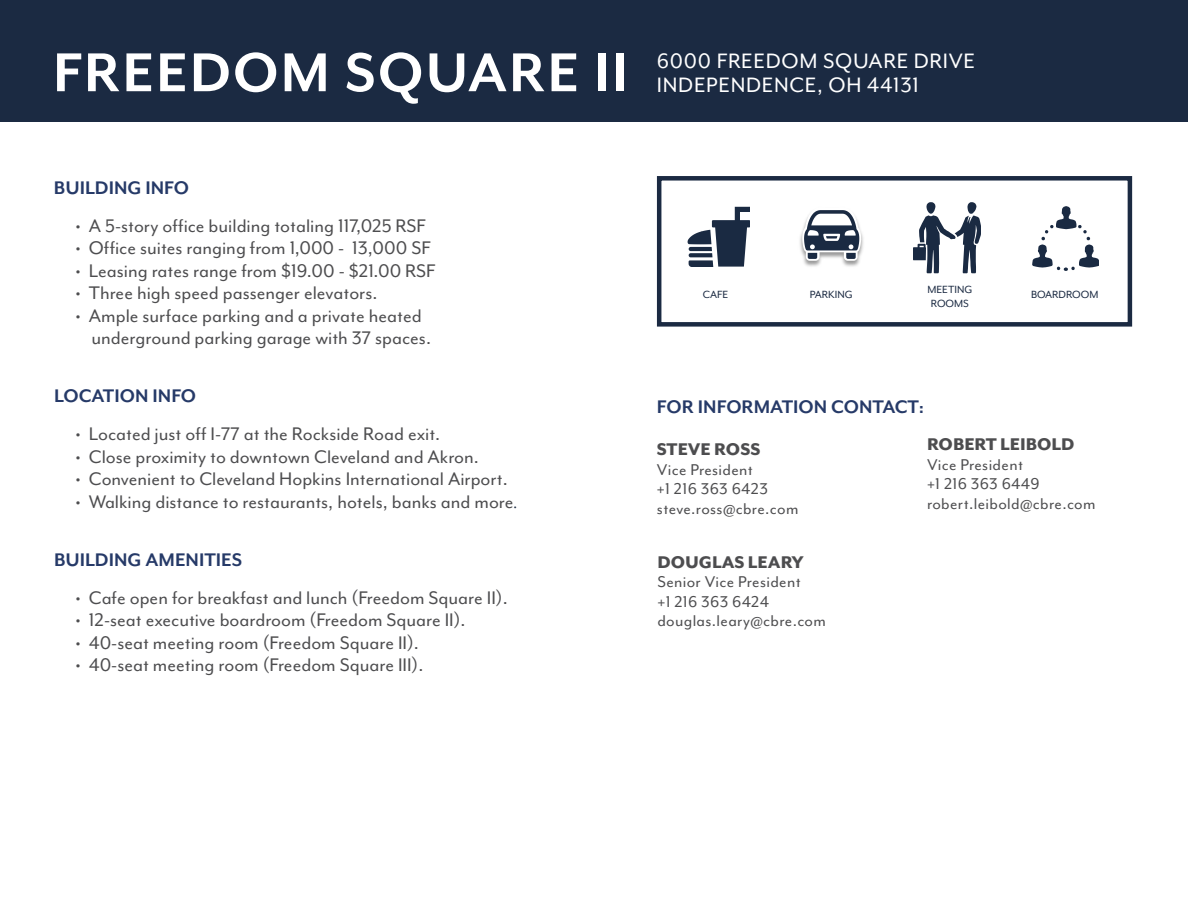
<style>
.page{position:relative;width:1188px;height:918px;background:#fff}
.page>*{position:absolute;margin:0;border:0;box-sizing:border-box;transform-origin:0 0}
.t1{font:700 63px "Mr Eaves Mod OT";letter-spacing:.03em;color:#fff}
.t2{font:24px/24px "Mr Eaves Mod OT";letter-spacing:.03em;color:#fff}
.t3{font:21px/22.5px "Mr Eaves Mod OT";color:#4d4d4f}
.t4{font:700 21px "Mr Eaves Mod OT";color:#263a68}
.t5{font:800 19.5px "Mr Eaves Mod OT";color:#4d4d4f}
.t6{font:18px/19.5px "Mr Eaves Mod OT";letter-spacing:.02em;color:#4d4d4f}
.t7{font:12px/14.4px "Mr Eaves Mod OT";color:#1b2a42}
.s1{font-family:"Ebrima";font-size:16.5px;color:#1b2a42}
</style>
<div class="page">
<div style="left:0;top:0;width:1188px;height:122px;background:#1b2a42"></div>
<div style="left:657px;top:176px;width:475px;height:151px;border:4px solid #1b2a42"></div>
<img style="left:800px;top:232px;width:64px;height:35px">
<svg style="left:802px;top:210px;width:59px;height:51px"></svg>
<svg style="left:913px;top:202px;width:68px;height:71px"></svg>
<svg style="left:688px;top:207px;width:61px;height:60px"></svg>
<svg style="left:1032px;top:206px;width:67px;height:65px"></svg>
<h1 class="t1" style="left:53px;top:37px;width:576px">FREEDOM SQUARE II</h1>
<p class="t2" style="left:657px;top:49px;width:320px">6000 FREEDOM SQUARE DRIVE<br>INDEPENDENCE, OH 44131</p>
<p class="t4" style="left:54px;top:175px;width:137px">BUILDING INFO</p>
<p class="t3" style="left:76px;top:214px;width:352px">• A 5-story office building totaling 117,025 RSF</p>
<p class="t3" style="left:76px;top:236px;width:357px">• Office suites ranging from 1,000 - 13,000 SF</p>
<p class="t3" style="left:76px;top:259px;width:361px">• Leasing rates range from $19.00 - $21.00 RSF</p>
<p class="t3" style="left:76px;top:281px;width:303px">• Three high speed passenger elevators.</p>
<p class="t3" style="left:92px;top:304px;width:341px;text-indent:-16px">• Ample surface parking and a private heated underground parking garage with 37 spaces.</p>
<p class="t4" style="left:54px;top:384px;width:144px">LOCATION INFO</p>
<p class="t3" style="left:76px;top:422px;width:366px">• Located just off I-77 at the Rockside Road exit.</p>
<p class="t3" style="left:76px;top:445px;width:405px">• Close proximity to downtown Cleveland and Akron.</p>
<p class="t3" style="left:76px;top:467px;width:434px">• Convenient to Cleveland Hopkins International Airport.</p>
<p class="t3" style="left:76px;top:490px;width:443px">• Walking distance to restaurants, hotels, banks and more<span class="s1">.</span></p>
<p class="t4" style="left:54px;top:548px;width:190px">BUILDING AMENITIES</p>
<p class="t3" style="left:76px;top:586px;width:434px">• Cafe open for breakfast and lunch (Freedom Square II).</p>
<p class="t3" style="left:76px;top:608px;width:392px">• 12-seat executive boardroom (Freedom Square II).</p>
<p class="t3" style="left:76px;top:631px;width:345px">• 40-seat meeting room (Freedom Square II).</p>
<p class="t3" style="left:76px;top:653px;width:349px">• 40-seat meeting room (Freedom Square III).</p>
<p class="t7" style="left:810px;top:287px;width:44px">PARKING</p>
<p class="t7" style="left:927px;top:282px;width:46px">MEETING<br>ROOMS</p>
<p class="t7" style="left:703px;top:287px;width:27px">CAFE</p>
<p class="t7" style="left:1031px;top:287px;width:69px">BOARDROOM</p>
<p class="t4" style="left:657px;top:395px;width:269px">FOR INFORMATION CONTACT:</p>
<p class="t5" style="left:657px;top:438px;width:105px">STEVE ROSS</p>
<p class="t6" style="left:657px;top:459px;width:143px">Vice President<br>+1 216 363 6423 steve.ross@cbre.com</p>
<p class="t5" style="left:657px;top:550px;width:148px">DOUGLAS LEARY</p>
<p class="t6" style="left:657px;top:572px;width:170px">Senior Vice President<br>+1 216 363 6424 douglas.leary@cbre.com</p>
<p class="t5" style="left:927px;top:433px;width:149px">ROBERT LEIBOLD</p>
<p class="t6" style="left:927px;top:454px;width:170px">Vice President<br>+1 216 363 6449 robert.leibold@cbre.com</p>
</div>
